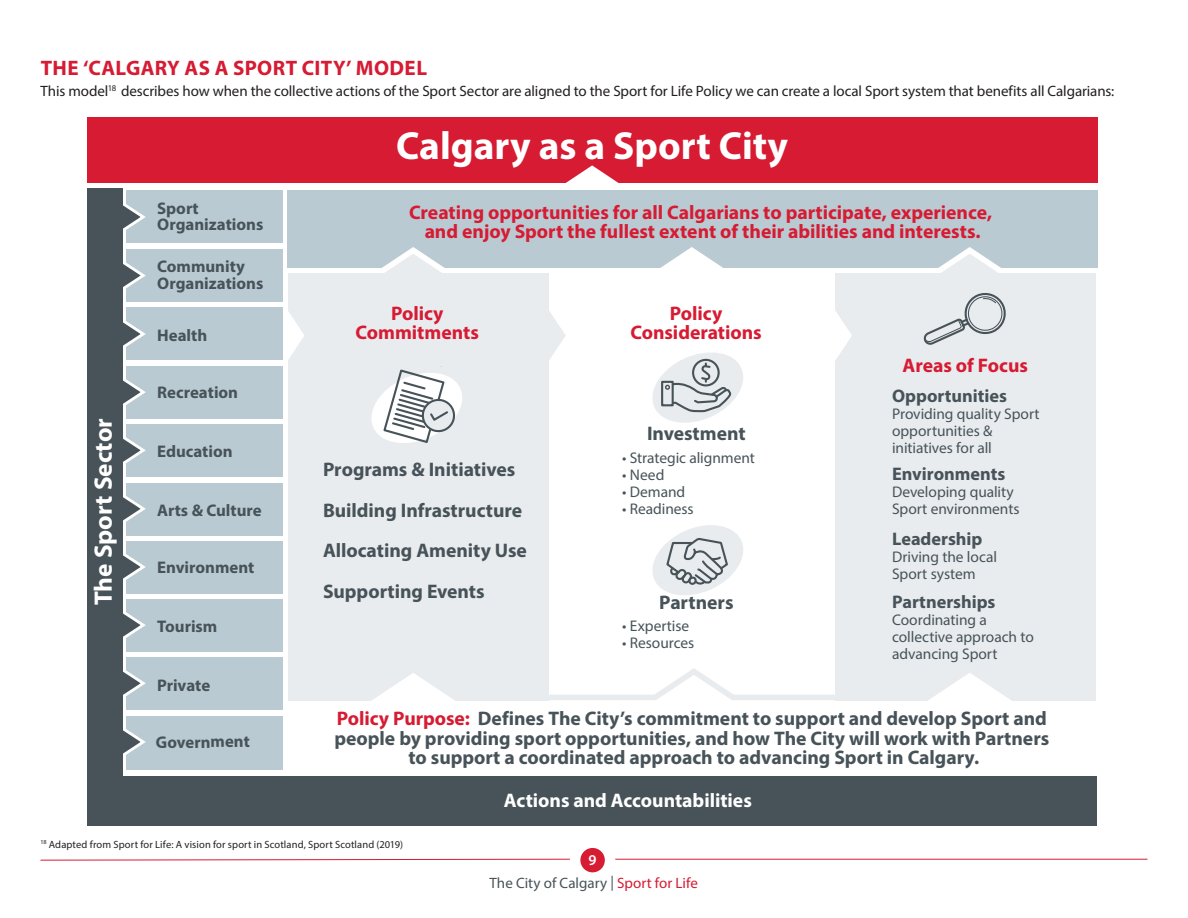
<style>
.page{position:relative;width:1188px;height:918px;background:#fff}
.page>*{position:absolute;margin:0;border:0;box-sizing:border-box;transform-origin:0 0}
.t1{font:700 39.3px "Myriad Pro";color:#fff}
.t2{font:700 25.2px "Myriad Pro";color:#fff}
.Main_Headlines__Red_Caps{font:700 21px "Myriad Pro";letter-spacing:.015em;color:#d61b33}
.t3{font:700 19.65px/40.7px "Myriad Pro";color:#475359}
.t4{font:700 19.65px/19.6px "Myriad Pro";color:#d61b33;text-align:center}
.t5{font:700 19.65px "Myriad Pro";letter-spacing:-.005em;color:#fff}
.t6{font:700 18.3px "Myriad Pro";color:#475359}
.t7{font:700 16.8px/16.8px "Myriad Pro";color:#475359}
.t8{font:15.45px/16.8px "Myriad Pro";letter-spacing:-.005em;color:#475359}
.Main_body_text{font:15px "Myriad Pro";letter-spacing:-.005em;color:#231f20}
.t9{font:15px "Myriad Pro";color:#475359}
.t10{font:600 15px "Myriad Pro";color:#fff}
.Main_body_text-2{font:10.5px "Myriad Pro";letter-spacing:.015em;color:#231f20}
.s1{color:#d61b33}
</style>
<div class="page">
<div style="left:87px;top:117px;width:1010px;height:65px;background:#d61b33"></div>
<svg style="left:535px;top:165px;width:115px;height:26px"></svg>
<div style="left:287px;top:191px;width:810px;height:77px;background:#bacad2"></div>
<div style="left:126px;top:191px;width:156px;height:52px;background:#bacad2"></div>
<svg style="left:122px;top:195px;width:24px;height:44px"></svg>
<div style="left:126px;top:249px;width:156px;height:52px;background:#bacad2"></div>
<svg style="left:122px;top:253px;width:24px;height:45px"></svg>
<div style="left:126px;top:308px;width:156px;height:52px;background:#bacad2"></div>
<svg style="left:122px;top:312px;width:24px;height:44px"></svg>
<div style="left:126px;top:366px;width:156px;height:52px;background:#bacad2"></div>
<svg style="left:122px;top:370px;width:24px;height:44px"></svg>
<div style="left:126px;top:424px;width:156px;height:52px;background:#bacad2"></div>
<svg style="left:122px;top:428px;width:24px;height:45px"></svg>
<div style="left:126px;top:483px;width:156px;height:52px;background:#bacad2"></div>
<svg style="left:122px;top:487px;width:24px;height:44px"></svg>
<div style="left:126px;top:541px;width:156px;height:52px;background:#bacad2"></div>
<svg style="left:122px;top:545px;width:24px;height:44px"></svg>
<div style="left:126px;top:599px;width:156px;height:53px;background:#bacad2"></div>
<svg style="left:122px;top:603px;width:24px;height:44px"></svg>
<div style="left:126px;top:658px;width:156px;height:52px;background:#bacad2"></div>
<svg style="left:122px;top:661px;width:24px;height:44px"></svg>
<div style="left:126px;top:717px;width:156px;height:53px;background:#bacad2"></div>
<svg style="left:122px;top:720px;width:24px;height:44px"></svg>
<div style="left:111px;top:776px;width:986px;height:50px;background:#475359"></div>
<div style="left:87px;top:188px;width:35px;height:638px;background:#475359"></div>
<svg style="left:660px;top:247px;width:63px;height:21px"></svg>
<svg style="left:382px;top:247px;width:63px;height:26px"></svg>
<div style="left:288px;top:273px;width:261px;height:427px;background:#e9ecef"></div>
<svg style="left:288px;top:311px;width:16px;height:49px"></svg>
<svg style="left:549px;top:311px;width:17px;height:49px"></svg>
<div style="left:835px;top:273px;width:261px;height:427px;background:#e9ecef"></div>
<svg style="left:835px;top:311px;width:17px;height:49px"></svg>
<svg style="left:541px;top:668px;width:306px;height:33px"></svg>
<svg style="left:912px;top:673px;width:115px;height:28px"></svg>
<svg style="left:356px;top:673px;width:115px;height:28px"></svg>
<svg style="left:371px;top:366px;width:91px;height:77px"></svg>
<svg style="left:652px;top:352px;width:91px;height:71px"></svg>
<svg style="left:923px;top:247px;width:83px;height:98px"></svg>
<svg style="left:652px;top:525px;width:91px;height:70px"></svg>
<div style="left:580px;top:848px;width:25px;height:24px;background:#d61b33;border-radius:50%"></div>
<svg style="left:40px;top:858px;width:530px;height:3px"></svg>
<hr style="left:615px;top:859px;width:533px;height:1px;background:#d61b33">
<p class="Main_Headlines__Red_Caps" style="left:41px;top:54px;width:388px">THE ‘CALGARY AS A SPORT CITY’ MODEL</p>
<p class="Main_body_text" style="left:40px;top:82px;width:1075px">This model<sup>18</sup> describes how when the collective actions of the Sport Sector are aligned to the Sport for Life Policy we can create a local Sport system that benefits all Calgarians:</p>
<p class="t1" style="left:396px;top:121px;width:393px">Calgary as a Sport City</p>
<p class="t2" style="left:87px;top:605px;width:188px;rotate:-90deg">The Sport Sector</p>
<p class="t7" style="left:157px;top:199px;width:108px">Sport<br>Organizations</p>
<p class="t7" style="left:157px;top:258px;width:108px">Community<br>Organizations</p>
<p class="t7" style="left:157px;top:326px;width:52px">Health</p>
<p class="t7" style="left:157px;top:384px;width:82px">Recreation</p>
<p class="t7" style="left:157px;top:442px;width:77px">Education</p>
<p class="t7" style="left:157px;top:501px;width:106px">Arts &amp; Culture</p>
<p class="t7" style="left:157px;top:558px;width:99px">Environment</p>
<p class="t7" style="left:157px;top:617px;width:62px">Tourism</p>
<p class="t7" style="left:157px;top:676px;width:55px">Private</p>
<p class="t7" style="left:156px;top:734px;width:95px;rotate:-1deg">Government</p>
<p class="t4" style="left:409px;top:202px;width:585px">Creating opportunities for all Calgarians to participate, experience, and enjoy Sport the fullest extent of their abilities and interests.</p>
<p class="t4" style="left:356px;top:302px;width:125px">Policy<br>Commitments</p>
<p class="t3" style="left:323px;top:448px;width:205px">Programs &amp; Initiatives<br>Building Infrastructure<br>Allocating Amenity Use<br>Supporting Events</p>
<p class="t4" style="left:630px;top:302px;width:133px">Policy<br>Considerations</p>
<p class="t3" style="left:647px;top:412px;width:100px">Investment</p>
<p class="t8" style="left:622px;top:449px;width:134px">• Strategic alignment</p>
<p class="t8" style="left:622px;top:466px;width:44px">• Need</p>
<p class="t8" style="left:622px;top:483px;width:65px">• Demand</p>
<p class="t8" style="left:622px;top:500px;width:73px">• Readiness</p>
<p class="t3" style="left:659px;top:581px;width:76px">Partners</p>
<p class="t8" style="left:622px;top:617px;width:68px">• Expertise</p>
<p class="t8" style="left:622px;top:634px;width:73px">• Resources</p>
<p class="t4" style="left:903px;top:355px;width:127px">Areas of Focus</p>
<p class="t6" style="left:892px;top:384px;width:116px">Opportunities</p>
<p class="t8" style="left:892px;top:405px;width:149px">Providing quality Sport opportunities &amp; initiatives for all</p>
<p class="t6" style="left:892px;top:462px;width:115px">Environments</p>
<p class="t8" style="left:892px;top:483px;width:129px">Developing quality<br>Sport environments</p>
<p class="t6" style="left:892px;top:527px;width:92px">Leadership</p>
<p class="t8" style="left:892px;top:548px;width:106px">Driving the local<br>Sport system</p>
<p class="t6" style="left:892px;top:590px;width:105px">Partnerships</p>
<p class="t8" style="left:892px;top:611px;width:143px">Coordinating a collective approach to advancing Sport</p>
<p class="t3" style="left:334px;top:708px;width:717px;line-height:19.6px;text-align:center"><span class="s1">Policy Purpose:</span> Defines The City’s commitment to support and develop Sport and people by providing sport opportunities, and how The City will work with Partners to support a coordinated approach to advancing Sport in Calgary.</p>
<p class="t5" style="left:504px;top:788px;width:249px">Actions and Accountabilities</p>
<p class="Main_body_text-2" style="left:40px;top:838px;width:364px"><sup>18</sup> Adapted from Sport for Life: A vision for sport in Scotland, Sport Scotland (2019)</p>
<p class="t10" style="left:589px;top:850px;width:10px">9</p>
<p class="t9" style="left:489px;top:874px;width:210px">The City of Calgary | <span class="s1">Sport for Life</span></p>
</div>
